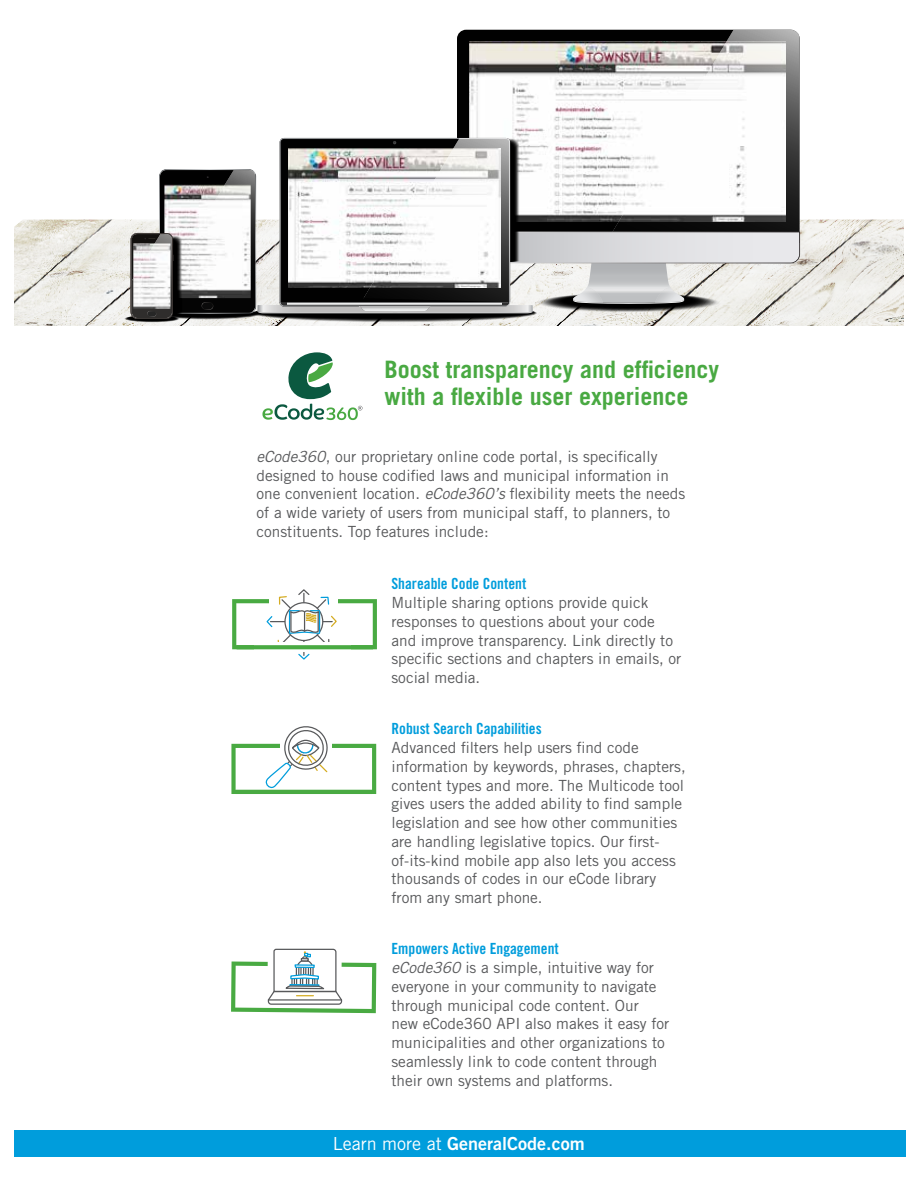
<style>
.page{position:relative;width:918px;height:1188px;background:#fff}
.page>*{position:absolute;margin:0;border:0;box-sizing:border-box;transform-origin:0 0}
.t1{font:700 24px/27px "Trade Gothic LT Pro";color:#49a942}
.t2{font:18px "Trade Gothic LT Pro Bd 2";color:#fff}
.t3{font:15.3px/18.8px "Trade Gothic LT Std";color:#58595b}
.t4{font:15.3px "Trade Gothic LT Pro Bd Cn 20";color:#009ddc}
.s1{font-family:"Trade Gothic LT Pro";font-style:italic}
.s2{font-family:"Trade Gothic LT Std"}
</style>
<div class="page">
<img style="left:14px;top:219px;width:890px;height:106px">
<svg style="left:251px;top:304px;width:287px;height:19px"></svg>
<svg style="left:253px;top:304px;width:283px;height:18px"></svg>
<svg style="left:254px;top:305px;width:281px;height:16px"></svg>
<svg style="left:255px;top:305px;width:279px;height:15px"></svg>
<svg style="left:154px;top:308px;width:107px;height:12px"></svg>
<svg style="left:124px;top:315px;width:56px;height:8px"></svg>
<div style="left:126px;top:316px;width:52px;height:6px;background:#a0a0a0;border-radius:50%"></div>
<svg style="left:126px;top:316px;width:51px;height:6px"></svg>
<div style="left:127px;top:316px;width:50px;height:5px;background:#161616;border-radius:50%"></div>
<div style="left:127px;top:316px;width:49px;height:5px;background:#0f0f0f;border-radius:50%"></div>
<div style="left:128px;top:316px;width:48px;height:5px;background:#080808;border-radius:50%"></div>
<div style="left:128px;top:316px;width:47px;height:5px;background:#0c0c0c;border-radius:50%"></div>
<div style="left:129px;top:316px;width:46px;height:5px;background:#000;border-radius:50%"></div>
<hr style="left:129px;top:316px;width:45px;height:4px;background:#000;border-radius:50%">
<svg style="left:131px;top:30px;width:669px;height:289px"></svg>
<svg style="left:262px;top:352px;width:100px;height:68px"></svg>
<div style="left:14px;top:1130px;width:892px;height:27px;background:#009ddc"></div>
<svg style="left:232px;top:589px;width:145px;height:71px"></svg>
<svg style="left:254px;top:642px;width:96px;height:10px"></svg>
<svg style="left:237px;top:645px;width:136px;height:4px"></svg>
<svg style="left:231px;top:726px;width:145px;height:68px"></svg>
<svg style="left:231px;top:948px;width:145px;height:65px"></svg>
<h1 class="t1" style="left:384px;top:356px;width:336px">Boost transparency and efficiency with a flexible user experience</h1>
<p class="t3" style="left:257px;top:447px;width:430px"><span class="s1">eCode360</span>, our proprietary online code portal, is specifically designed to house codified laws and municipal information in one convenient location. <span class="s1">eCode360’s</span> flexibility meets the needs of a wide variety of users from municipal staff, to planners, to constituents. Top features include:</p>
<p class="t4" style="left:392px;top:575px;width:136px">Shareable Code Content</p>
<p class="t3" style="left:392px;top:593px;width:291px">Multiple sharing options provide quick responses to questions about your code and improve transparency. Link directly to specific sections and chapters in emails, or social media.</p>
<p class="t4" style="left:392px;top:720px;width:152px">Robust Search Capabilities</p>
<p class="t3" style="left:392px;top:738px;width:296px">Advanced filters help users find code information by keywords, phrases, chapters, content types and more. The Multicode tool gives users the added ability to find sample legislation and see how other communities are handling legislative topics. Our first&shy;of-its-kind mobile app also lets you access thousands of codes in our eCode library from any smart phone.</p>
<p class="t4" style="left:392px;top:940px;width:169px">Empowers Active Engagement</p>
<p class="t3" style="left:392px;top:958px;width:279px"><span class="s1">eCode360</span> is a simple, intuitive way for everyone in your community to navigate through municipal code content. Our<br>new eCode360 API also makes it easy for municipalities and other organizations to seamlessly link to code content through their own systems and platforms.</p>
<p class="t2" style="left:333px;top:1132px;width:253px"><span class="s2">Learn more at</span> GeneralCode.com</p>
</div>
